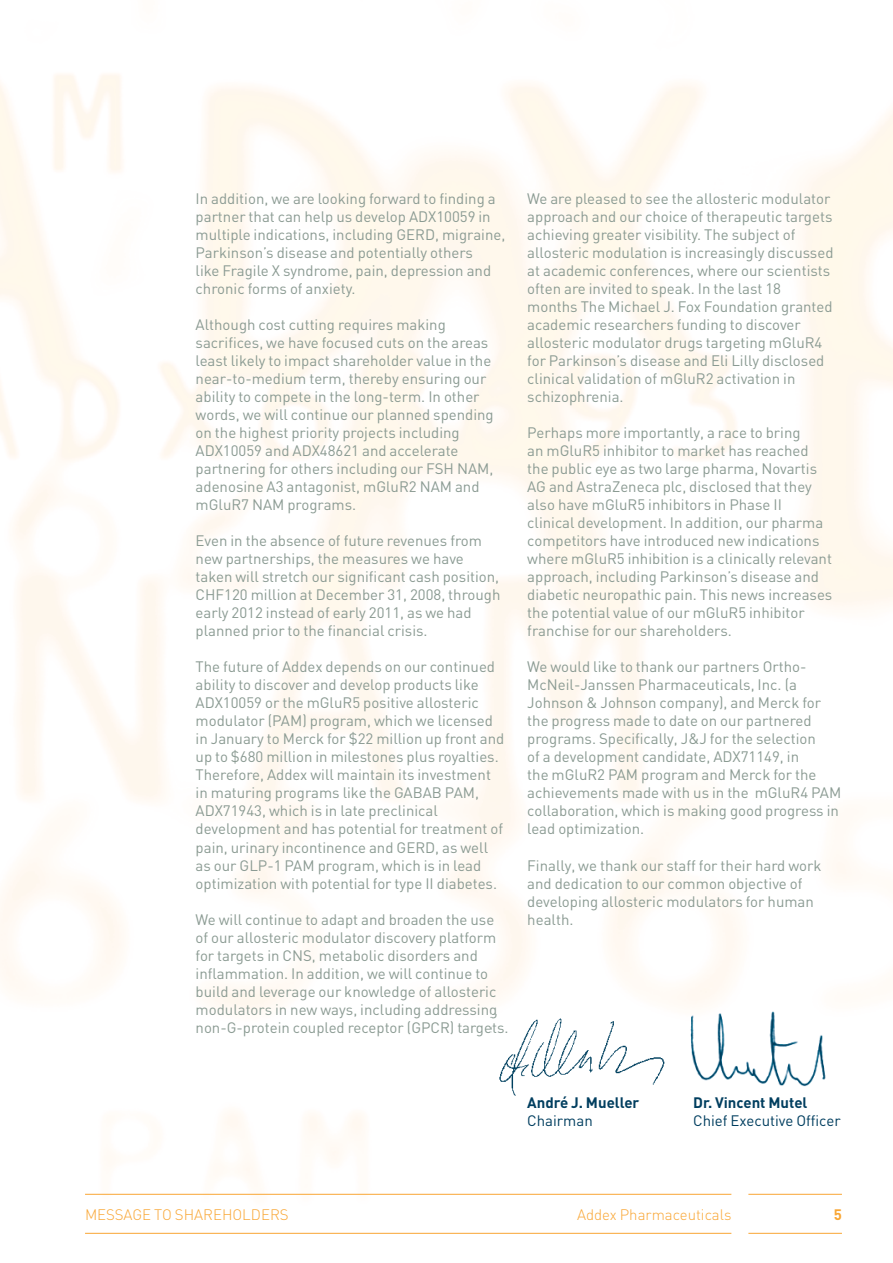
<style>
.page{position:relative;width:893px;height:1263px;background:#fff}
.page>*{position:absolute;margin:0;border:0;box-sizing:border-box;transform-origin:0 0}
.t1{font:15px/18px "DIN";color:#8b9b93}
.t2{font:300 15px "DIN";color:#f9a634}
.t3{font:700 15px "DIN";color:#003e5f}
.t4{font:15px "DIN";color:#003e5f}
.t5{font:700 15px "DIN";color:#f9a634}
</style>
<div class="page">
<img style="left:681px;top:1003px;width:151px;height:84px">
<img style="left:499px;top:1018px;width:166px;height:77px">
<hr style="left:748px;top:1194px;width:94px;height:1px;background:#f9a634">
<hr style="left:748px;top:1233px;width:94px;height:1px;background:#f9a634">
<hr style="left:85px;top:1194px;width:646px;height:1px;background:#f9a634">
<hr style="left:85px;top:1233px;width:646px;height:1px;background:#f9a634">
<p class="t1" style="left:196px;top:190px;width:311px">In addition, we are looking forward to finding a partner that can help us develop ADX10059 in multiple indications, including GERD, migraine, Parkinson’s disease and potentially others<br>like Fragile X syndrome, pain, depression and chronic forms of anxiety.</p>
<p class="t1" style="left:196px;top:316px;width:300px">Although cost cutting requires making sacrifices, we have focused cuts on the areas least likely to impact shareholder value in the near-to-medium term, thereby ensuring our ability to compete in the long-term. In other words, we will continue our planned spending on the highest priority projects including ADX10059 and ADX48621 and accelerate partnering for others including our FSH NAM, adenosine A3 antagonist, mGluR2 NAM and mGluR7 NAM programs.</p>
<p class="t1" style="left:196px;top:532px;width:306px">Even in the absence of future revenues from new partnerships, the measures we have taken will stretch our significant cash position, CHF120 million at December 31, 2008, through early 2012 instead of early 2011, as we had planned prior to the financial crisis.</p>
<p class="t1" style="left:196px;top:658px;width:310px">The future of Addex depends on our continued ability to discover and develop products like ADX10059 or the mGluR5 positive allosteric modulator (PAM) program, which we licensed in January to Merck for $22 million up front and up to $680 million in milestones plus royalties.<br>Therefore, Addex will maintain its investment in maturing programs like the GABAB PAM, ADX71943, which is in late preclinical development and has potential for treatment of pain, urinary incontinence and GERD, as well as our GLP-1 PAM program, which is in lead optimization with potential for type II diabetes.</p>
<p class="t1" style="left:196px;top:910px;width:314px">We will continue to adapt and broaden the use of our allosteric modulator discovery platform for targets in CNS, metabolic disorders and inflammation. In addition, we will continue to build and leverage our knowledge of allosteric modulators in new ways, including addressing non-G-protein coupled receptor (GPCR) targets.</p>
<p class="t1" style="left:527px;top:190px;width:308px">We are pleased to see the allosteric modulator approach and our choice of therapeutic targets achieving greater visibility. The subject of allosteric modulation is increasingly discussed at academic conferences, where our scientists often are invited to speak. In the last 18 months The Michael J. Fox Foundation granted academic researchers funding to discover allosteric modulator drugs targeting mGluR4 for Parkinson’s disease and Eli Lilly disclosed clinical validation of mGluR2 activation in schizophrenia.</p>
<p class="t1" style="left:527px;top:424px;width:307px">Perhaps more importantly, a race to bring<br>an mGluR5 inhibitor to market has reached the public eye as two large pharma, Novartis AG and AstraZeneca plc, disclosed that they also have mGluR5 inhibitors in Phase II clinical development. In addition, our pharma competitors have introduced new indications where mGluR5 inhibition is a clinically relevant approach, including Parkinson’s disease and diabetic neuropathic pain. This news increases the potential value of our mGluR5 inhibitor franchise for our shareholders.</p>
<p class="t1" style="left:527px;top:658px;width:315px">We would like to thank our partners Ortho-McNeil-Janssen Pharmaceuticals, Inc. (a Johnson &amp; Johnson company), and Merck for the progress made to date on our partnered programs. Specifically, J&amp;J for the selection<br>of a development candidate, ADX71149, in<br>the mGluR2 PAM program and Merck for the achievements made with us in the mGluR4 PAM collaboration, which is making good progress in lead optimization.</p>
<p class="t1" style="left:527px;top:856px;width:296px">Finally, we thank our staff for their hard work and dedication to our common objective of developing allosteric modulators for human health.</p>
<p class="t3" style="left:527px;top:1093px;width:114px">André J. Mueller</p>
<p class="t4" style="left:527px;top:1111px;width:67px">Chairman</p>
<p class="t3" style="left:693px;top:1093px;width:116px">Dr. Vincent Mutel</p>
<p class="t4" style="left:693px;top:1111px;width:149px">Chief Executive Officer</p>
<p class="t5" style="left:85px;top:1205px;width:29px">0 / 0</p>
<p class="t2" style="left:85px;top:1205px;width:22px">message</p>
<p class="t2" style="left:154px;top:1205px;width:136px">to SHAREHOLDERS</p>
<p class="t2" style="left:577px;top:1205px;width:156px">Addex Pharmaceuticals</p>
<p class="t5" style="left:834px;top:1205px;width:10px">5</p>
</div>
